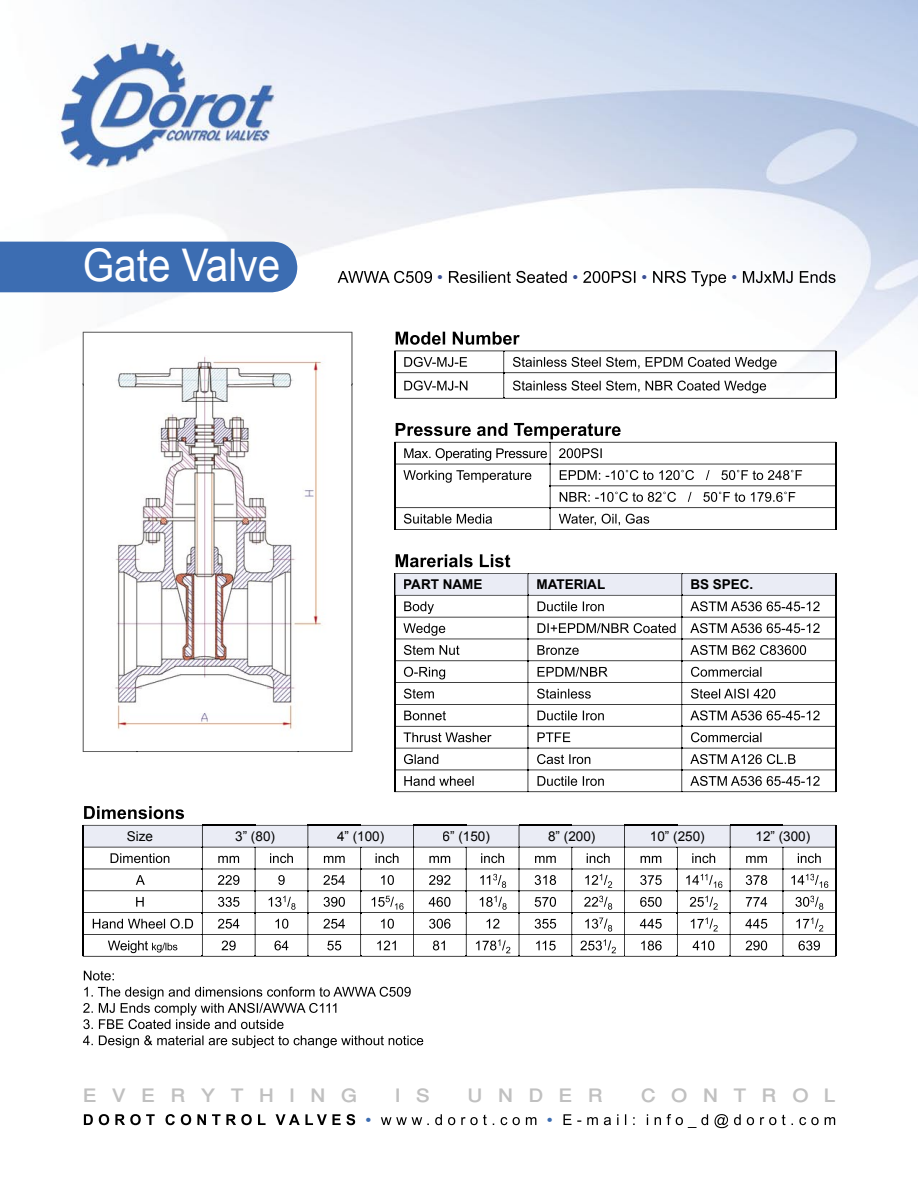
<style>
.page{position:relative;width:918px;height:1188px;background:#fff}
.page>*{position:absolute;margin:0;border:0;box-sizing:border-box;transform-origin:0 0}
.t1{font:45px "Arial";color:#fff;scale:.9 1}
.t2{font:500 26.25px "Win Soft Pro";letter-spacing:.51em;color:#c0c0c0;scale:1.12 1}
.t3{font:16.5px "Arial";color:#3a5095}
.t4{font:700 15px "Arial";color:#3c6db2}
.t5{font:13.5px "Arial";color:#000}
.t6{font:700 13.5px "Arial";color:#000}
</style>
<div class="page">
<img style="left:0;top:0;width:917px;height:1129px">
<div style="left:0;top:242px;width:297px;height:50px;background:#3c6db2"></div>
<img style="left:84px;top:1114px;width:276px;height:11px">
<img style="left:380px;top:1114px;width:161px;height:11px">
<img style="left:563px;top:1114px;width:272px;height:14px">
<img style="left:395px;top:332px;width:124px;height:13px">
<img style="left:395px;top:351px;width:440px;height:1px">
<img style="left:395px;top:372px;width:440px;height:1px">
<img style="left:395px;top:398px;width:440px;height:1px">
<svg style="left:394px;top:351px;width:1px;height:48px"></svg>
<svg style="left:503px;top:351px;width:1px;height:48px"></svg>
<svg style="left:835px;top:351px;width:1px;height:48px"></svg>
<img style="left:404px;top:357px;width:63px;height:10px">
<img style="left:512px;top:357px;width:264px;height:13px">
<img style="left:404px;top:381px;width:63px;height:10px">
<img style="left:512px;top:381px;width:253px;height:12px">
<img style="left:395px;top:423px;width:225px;height:16px">
<img style="left:394px;top:442px;width:441px;height:1px">
<img style="left:395px;top:464px;width:439px;height:1px">
<img style="left:551px;top:485px;width:283px;height:1px">
<img style="left:395px;top:507px;width:439px;height:1px">
<img style="left:395px;top:529px;width:439px;height:1px">
<svg style="left:394px;top:443px;width:1px;height:87px"></svg>
<svg style="left:549px;top:443px;width:2px;height:87px"></svg>
<svg style="left:834px;top:443px;width:1px;height:87px"></svg>
<img style="left:404px;top:448px;width:142px;height:13px">
<img style="left:558px;top:448px;width:43px;height:10px">
<img style="left:403px;top:470px;width:128px;height:13px">
<img style="left:559px;top:470px;width:242px;height:10px">
<img style="left:559px;top:492px;width:236px;height:10px">
<img style="left:403px;top:514px;width:89px;height:10px">
<img style="left:558px;top:514px;width:91px;height:11px">
<img style="left:395px;top:554px;width:115px;height:13px">
<svg style="left:394px;top:573px;width:442px;height:219px"></svg>
<div style="left:404px;top:580px;width:77px;height:9px;background:#eaecf5"></div>
<div style="left:537px;top:580px;width:67px;height:9px;background:#eaecf5"></div>
<div style="left:691px;top:579px;width:61px;height:10px;background:#eaecf5"></div>
<img style="left:404px;top:601px;width:29px;height:13px">
<img style="left:537px;top:601px;width:66px;height:10px">
<img style="left:690px;top:601px;width:129px;height:10px">
<img style="left:403px;top:623px;width:42px;height:13px">
<img style="left:537px;top:623px;width:138px;height:10px">
<img style="left:690px;top:623px;width:129px;height:10px">
<img style="left:403px;top:645px;width:56px;height:10px">
<img style="left:537px;top:645px;width:41px;height:10px">
<img style="left:690px;top:645px;width:115px;height:10px">
<img style="left:403px;top:667px;width:42px;height:12px">
<img style="left:537px;top:667px;width:70px;height:10px">
<img style="left:690px;top:667px;width:71px;height:10px">
<img style="left:403px;top:689px;width:30px;height:10px">
<img style="left:537px;top:689px;width:53px;height:10px">
<img style="left:690px;top:689px;width:85px;height:10px">
<img style="left:404px;top:711px;width:41px;height:9px">
<img style="left:537px;top:711px;width:66px;height:9px">
<img style="left:690px;top:710px;width:129px;height:10px">
<img style="left:403px;top:732px;width:88px;height:10px">
<img style="left:537px;top:732px;width:33px;height:10px">
<img style="left:690px;top:732px;width:71px;height:10px">
<img style="left:404px;top:754px;width:34px;height:10px">
<img style="left:537px;top:754px;width:53px;height:10px">
<img style="left:690px;top:754px;width:105px;height:10px">
<img style="left:404px;top:776px;width:69px;height:10px">
<img style="left:537px;top:776px;width:66px;height:10px">
<img style="left:690px;top:776px;width:129px;height:10px">
<img style="left:137px;top:385px;width:161px;height:314px">
<img style="left:83px;top:332px;width:269px;height:53px">
<img style="left:83px;top:384px;width:54px;height:368px">
<img style="left:298px;top:384px;width:54px;height:368px">
<img style="left:136px;top:699px;width:162px;height:53px">
<img style="left:84px;top:806px;width:100px;height:13px">
<svg style="left:83px;top:825px;width:753px;height:132px"></svg>
<img style="left:640px;top:941px;width:21px;height:9px">
<img style="left:692px;top:941px;width:22px;height:9px">
<img style="left:745px;top:941px;width:21px;height:9px">
<img style="left:798px;top:941px;width:21px;height:9px">
<img style="left:84px;top:971px;width:30px;height:10px">
<img style="left:84px;top:987px;width:326px;height:12px">
<img style="left:83px;top:1003px;width:253px;height:13px">
<img style="left:83px;top:1019px;width:200px;height:10px">
<img style="left:83px;top:1035px;width:340px;height:13px">
<img style="left:337px;top:271px;width:95px;height:12px">
<img style="left:443px;top:271px;width:124px;height:12px">
<img style="left:578px;top:271px;width:58px;height:12px">
<img style="left:647px;top:271px;width:79px;height:15px">
<img style="left:736px;top:271px;width:99px;height:12px">
<p class="t1" style="left:83px;top:236px;width:221px">Gate Valve</p>
<p class="t3" style="left:437px;top:266px;width:7px">•</p>
<p class="t3" style="left:572px;top:266px;width:7px">•</p>
<p class="t3" style="left:641px;top:266px;width:7px">•</p>
<p class="t3" style="left:731px;top:266px;width:7px">•</p>
<p class="t6" style="left:403px;top:576px;width:81px">PART NAME</p>
<p class="t6" style="left:536px;top:576px;width:70px">MATERIAL</p>
<p class="t6" style="left:690px;top:576px;width:65px">BS SPEC.</p>
<p class="t5" style="left:127px;top:828px;width:28px">Size</p>
<p class="t5" style="left:235px;top:828px;width:41px">3” (80)</p>
<p class="t5" style="left:337px;top:828px;width:49px">4” (100)</p>
<p class="t5" style="left:442px;top:828px;width:49px">6” (150)</p>
<p class="t5" style="left:548px;top:828px;width:49px">8” (200)</p>
<p class="t5" style="left:649px;top:828px;width:56px">10” (250)</p>
<p class="t5" style="left:755px;top:828px;width:56px">12” (300)</p>
<p class="t2" style="left:83px;top:1076px;width:246px">EVERYTHING</p>
<p class="t2" style="left:394px;top:1076px;width:33px">I S</p>
<p class="t2" style="left:467px;top:1076px;width:122px">UNDER</p>
<p class="t2" style="left:640px;top:1076px;width:176px">CONTROL</p>
<p class="t4" style="left:365px;top:1110px;width:7px">•</p>
<p class="t4" style="left:547px;top:1110px;width:7px">•</p>
</div>
